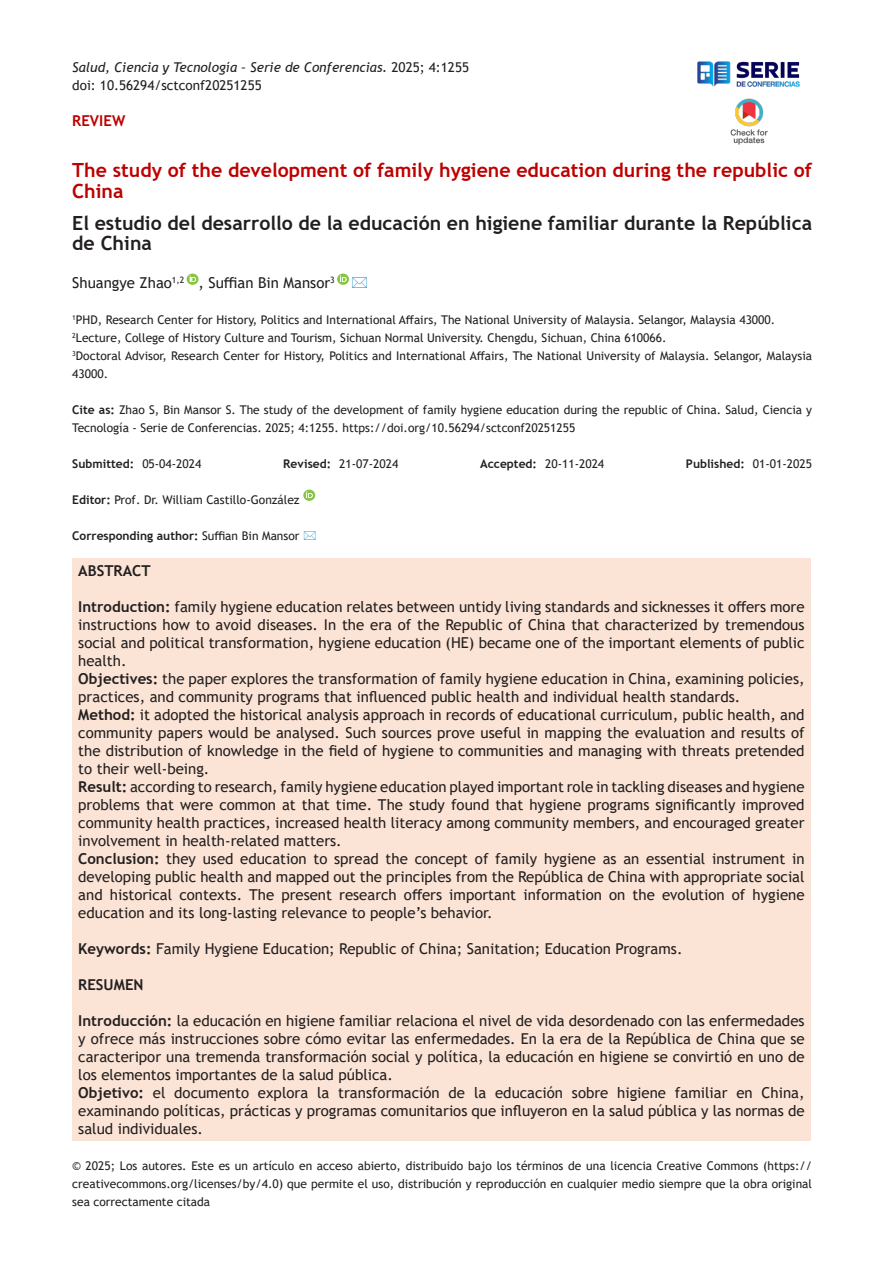
<style>
.page{position:relative;width:893px;height:1263px;background:#fff}
.page>*{position:absolute;margin:0;border:0;box-sizing:border-box;transform-origin:0 0}
.t1{font:700 19.5px/19.5px "Trebuchet MS";color:#231f20}
.t2{font:700 19.5px/21px "Trebuchet MS";color:#be0000}
.t3{font:15px/18px "Trebuchet MS";color:#231f20;text-align:justify}
.t4{font:700 15px "Trebuchet MS";color:#231f20}
.t5{font:700 15px "Trebuchet MS";color:#be0000}
.t6{font:italic 13.5px "Trebuchet MS";color:#231f20}
.t7{font:13.5px "Trebuchet MS";color:#231f20}
.t8{font:12px/18px "Trebuchet MS";color:#231f20}
.t9{font:700 12px "Trebuchet MS";color:#231f20}
.s1{font-style:normal}
.s2{font-weight:700}
.s3{font-weight:400}
</style>
<div class="page">
<img style="left:697px;top:61px;width:103px;height:26px">
<img style="left:730px;top:98px;width:38px;height:47px">
<svg style="left:187px;top:274px;width:12px;height:11px"></svg>
<div style="left:72px;top:558px;width:739px;height:582px;background:#fbe4d5"></div>
<svg style="left:303px;top:490px;width:12px;height:11px"></svg>
<svg style="left:337px;top:274px;width:12px;height:11px"></svg>
<p class="t6" style="left:72px;top:59px;width:398px">Salud, Ciencia y Tecnología – Serie de Conferencias. <span class="s1">2025; 4:1255</span></p>
<p class="t7" style="left:72px;top:77px;width:191px">doi: 10.56294/sctconf20251255</p>
<p class="t5" style="left:72px;top:111px;width:54px">REVIEW</p>
<p class="t2" style="left:72px;top:159px;width:741px">The study of the development of family hygiene education during the republic of<br>China</p>
<p class="t1" style="left:72px;top:214px;width:741px">El estudio del desarrollo de la educación en higiene familiar durante la República de China</p>
<p class="t3" style="left:72px;top:274px;width:264px">Shuangye Zhao<sup>1,2</sup> , Suffian Bin Mansor<sup>3</sup></p>
<p class="t8" style="left:72px;top:311px;width:704px"><sup>1</sup>PHD, Research Center for History, Politics and International Affairs, The National University of Malaysia. Selangor, Malaysia 43000.</p>
<p class="t8" style="left:72px;top:329px;width:596px"><sup>2</sup>Lecture, College of History Culture and Tourism, Sichuan Normal University. Chengdu, Sichuan, China 610066.</p>
<p class="t8" style="left:72px;top:347px;width:741px"><sup>3</sup>Doctoral Advisor, Research Center for History, Politics and International Affairs, The National University of Malaysia. Selangor, Malaysia<br>43000.</p>
<p class="t8" style="left:72px;top:401px;width:741px"><span class="s2">Cite as:</span> Zhao S, Bin Mansor S. The study of the development of family hygiene education during the republic of China. Salud, Ciencia y<br>Tecnología - Serie de Conferencias. 2025; 4:1255. https://doi.org/10.56294/sctconf20251255</p>
<p class="t9" style="left:72px;top:456px;width:131px">Submitted: <span class="s3">05-04-2024</span></p>
<p class="t8" style="left:283px;top:455px;width:117px"><span class="s2">Revised:</span> 21-07-2024</p>
<p class="t8" style="left:480px;top:455px;width:126px"><span class="s2">Accepted:</span> 20-11-2024</p>
<p class="t9" style="left:686px;top:456px;width:128px">Published: <span class="s3">01-01-2025</span></p>
<p class="t8" style="left:72px;top:491px;width:229px"><span class="s2">Editor:</span> Prof. Dr. William Castillo-González</p>
<p class="t9" style="left:72px;top:528px;width:229px">Corresponding author: <span class="s3">Suffian Bin Mansor</span></p>
<p class="t4" style="left:78px;top:561px;width:74px">ABSTRACT</p>
<p class="t3" style="left:78px;top:598px;width:728px"><span class="s2">Introduction:</span> family hygiene education relates between untidy living standards and sicknesses it offers more instructions how to avoid diseases. In the era of the Republic of China that characterized by tremendous social and political transformation, hygiene education (HE) became one of the important elements of public health.</p>
<p class="t3" style="left:78px;top:670px;width:728px"><span class="s2">Objectives:</span> the paper explores the transformation of family hygiene education in China, examining policies, practices, and community programs that influenced public health and individual health standards.</p>
<p class="t3" style="left:78px;top:706px;width:728px"><span class="s2">Method:</span> it adopted the historical analysis approach in records of educational curriculum, public health, and community papers would be analysed. Such sources prove useful in mapping the evaluation and results of the distribution of knowledge in the field of hygiene to communities and managing with threats pretended to their well-being.</p>
<p class="t3" style="left:78px;top:778px;width:728px"><span class="s2">Result:</span> according to research, family hygiene education played important role in tackling diseases and hygiene problems that were common at that time. The study found that hygiene programs significantly improved community health practices, increased health literacy among community members, and encouraged greater involvement in health-related matters.</p>
<p class="t3" style="left:78px;top:850px;width:728px"><span class="s2">Conclusion:</span> they used education to spread the concept of family hygiene as an essential instrument in developing public health and mapped out the principles from the República de China with appropriate social and historical contexts. The present research offers important information on the evolution of hygiene education and its long-lasting relevance to people’s behavior.</p>
<p class="t3" style="left:78px;top:940px;width:606px"><span class="s2">Keywords:</span> Family Hygiene Education; Republic of China; Sanitation; Education Programs.</p>
<p class="t4" style="left:78px;top:975px;width:67px">RESUMEN</p>
<p class="t3" style="left:78px;top:1012px;width:728px"><span class="s2">Introducción:</span> la educación en higiene familiar relaciona el nivel de vida desordenado con las enfermedades y ofrece más instrucciones sobre cómo evitar las enfermedades. En la era de la República de China que se caracteripor una tremenda transformación social y política, la educación en higiene se convirtió en uno de los elementos importantes de la salud pública.</p>
<p class="t3" style="left:78px;top:1084px;width:728px"><span class="s2">Objetivo:</span> el documento explora la transformación de la educación sobre higiene familiar en China, examinando políticas, prácticas y programas comunitarios que influyeron en la salud pública y las normas de salud individuales.</p>
<p class="t8" style="left:72px;top:1157px;width:741px;text-align:justify">© 2025; Los autores. Este es un artículo en acceso abierto, distribuido bajo los términos de una licencia Creative Commons (https:// creativecommons.org/licenses/by/4.0) que permite el uso, distribución y reproducción en cualquier medio siempre que la obra original sea correctamente citada</p>
</div>
